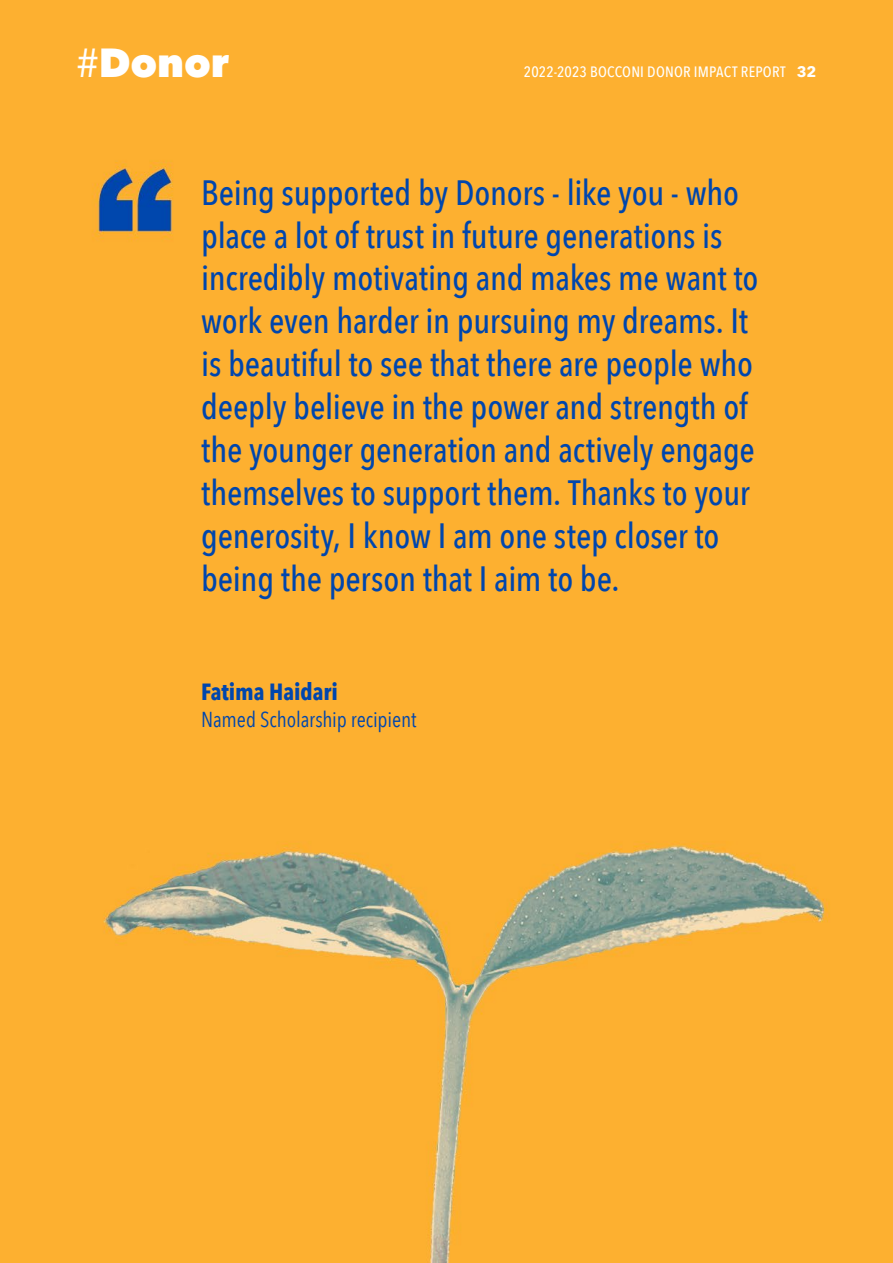
<style>
.page{position:relative;width:893px;height:1263px;background:#fdb030}
.page>*{position:absolute;margin:0;border:0;box-sizing:border-box;transform-origin:0 0}
.t1{font:800 40.5px "Avenir Next";letter-spacing:-.005em;color:#fff}
.t2{font:500 35.1px/42.9px "Avenir Next Condensed";letter-spacing:-.005em;color:#0046ad}
.t3{font:700 23.4px "Avenir Next Condensed";letter-spacing:-.005em;color:#0046ad}
.t4{font:21.6px "Avenir Next Condensed";letter-spacing:-.005em;color:#0046ad}
.t5{font:500 15px "Avenir Next Condensed";letter-spacing:.015em;color:#fff}
.s1{font-weight:400}
.s2{font-family:"Avenir Next";font-weight:700}
</style>
<div class="page">
<h1 class="t1" style="left:77px;top:37px;width:154px"><span class="s1">#</span>Donor</h1>
<p class="t5" style="left:524px;top:62px;width:294px">2022-2023 BOCCONI DONOR IMPACT REPORT <span class="s2">32</span></p>
<p class="t2" style="left:201px;top:171px;width:559px">Being supported by Donors - like you - who place a lot of trust in future generations is incredibly motivating and makes me want to work even harder in pursuing my dreams. It is beautiful to see that there are people who deeply believe in the power and strength of the younger generation and actively engage themselves to support them. Thanks to your generosity, I know I am one step closer to being the person that I aim to be.</p>
<p class="t3" style="left:201px;top:677px;width:138px">Fatima Haidari</p>
<p class="t4" style="left:201px;top:701px;width:217px">Named Scholarship recipient</p>
</div>
